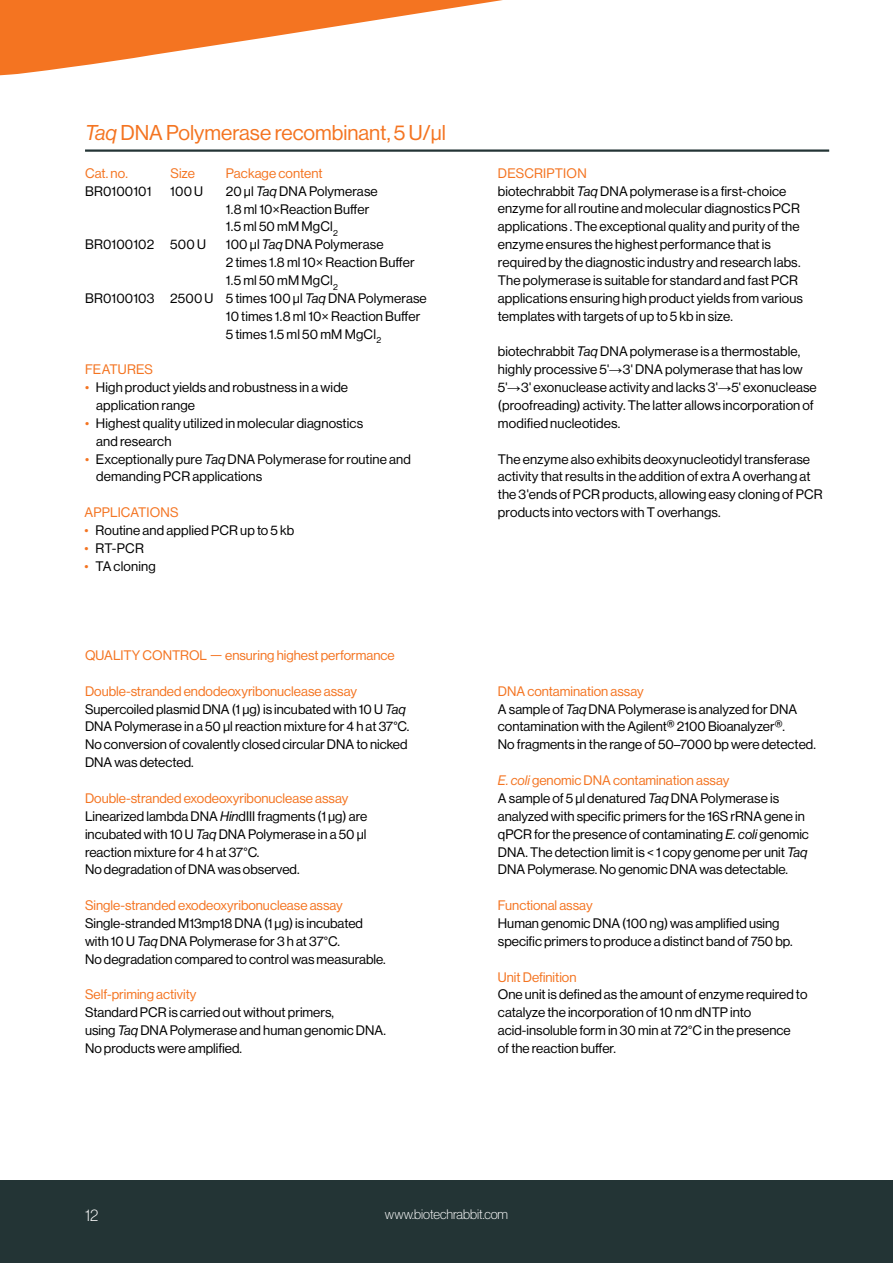
<style>
.page{position:relative;width:893px;height:1263px;background:#fff}
.page>*{position:absolute;margin:0;border:0;box-sizing:border-box;transform-origin:0 0}
.t1{font:21px "N Haas Grotesk DS Pro 55 Rg";color:#f47421}
.t2{font:16.5px "N Haas Grotesk DS Pro 35 X Lt";color:#fff}
.t3{font:13.5px/17.9px "N Haas Grotesk DS Pro 55 Rg";color:#000}
.t4{font:13.5px "N Haas Grotesk DS Pro 55 Rg";color:#f47421}
.t5{font:13.5px "N Haas Grotesk DS Pro 35 X Lt";color:#fff}
.s1{font-family:"N Haas Grotesk DS Pro 56 It"}
.s2{color:#f47421}
.s3{font-family:"Arial"}
.s4{font-size:14.85px}
.s5{font-family:"N Haas Grotesk DS Pro 56 It";color:#f47421}
</style>
<div class="page">
<hr style="left:85px;top:149px;width:744px;height:3px;background:#233435">
<div style="left:0;top:1180px;width:893px;height:83px;background:#233435"></div>
<svg style="left:0;top:0;width:503px;height:76px;fill:#f47421"></svg>
<h1 class="t1" style="left:85px;top:121px;width:362px"><span class="s1">Taq</span> DNA Polymerase recombinant, 5 U/µl</h1>
<p class="t4" style="left:85px;top:165px;width:44px">Cat. no.</p>
<p class="t4" style="left:170px;top:165px;width:26px">Size</p>
<p class="t4" style="left:226px;top:165px;width:98px">Package content</p>
<p class="t3" style="left:85px;top:182px;width:68px">BR0100101</p>
<p class="t3" style="left:85px;top:236px;width:71px">BR0100102</p>
<p class="t3" style="left:85px;top:289px;width:71px">BR0100103</p>
<p class="t3" style="left:170px;top:182px;width:34px">100 U</p>
<p class="t3" style="left:170px;top:236px;width:37px">500 U</p>
<p class="t3" style="left:170px;top:289px;width:45px">2500 U</p>
<p class="t3" style="left:226px;top:182px;width:202px">20 µl <span class="s1">Taq</span> DNA Polymerase<br>1.8 ml 10×Reaction Buffer<br>1.5 ml 50 mM MgCl<sub>2<br></sub>100 µl <span class="s1">Taq</span> DNA Polymerase<br>2 times 1.8 ml 10× Reaction Buffer<br>1.5 ml 50 mM MgCl<sub>2<br></sub>5 times 100 µl <span class="s1">Taq</span> DNA Polymerase<br>10 times 1.8 ml 10× Reaction Buffer<br>5 times 1.5 ml 50 mM MgCl<sub>2</sub></p>
<p class="t4" style="left:85px;top:362px;width:69px">FEATURES</p>
<p class="t3" style="left:96px;top:378px;width:254px;text-indent:-11px"><span class="s2">•</span> High product yields and robustness in a wide application range</p>
<p class="t3" style="left:96px;top:414px;width:269px;text-indent:-11px"><span class="s2">•</span> Highest quality utilized in molecular diagnostics and research</p>
<p class="t3" style="left:96px;top:450px;width:316px;text-indent:-11px"><span class="s2">•</span> Exceptionally pure <span class="s1">Taq</span> DNA Polymerase for routine and demanding PCR applications</p>
<p class="t4" style="left:85px;top:505px;width:96px">APPLICATIONS</p>
<p class="t3" style="left:85px;top:521px;width:211px"><span class="s2">•</span> Routine and applied PCR up to 5 kb</p>
<p class="t3" style="left:85px;top:539px;width:61px"><span class="s2">•</span> RT-PCR</p>
<p class="t3" style="left:85px;top:557px;width:73px"><span class="s2">•</span> TA cloning</p>
<p class="t4" style="left:85px;top:648px;width:311px">QUALITY CONTROL — ensuring highest performance</p>
<p class="t3" style="left:85px;top:682px;width:326px"><span class="s2">Double-stranded endodeoxyribonuclease assay </span>Supercoiled plasmid DNA (1 μg) is incubated with 10 U <span class="s1">Taq </span>DNA Polymerase in a 50 µl reaction mixture for 4 h at 37°C.<br>No conversion of covalently closed circular DNA to nicked DNA was detected.</p>
<p class="t3" style="left:85px;top:789px;width:284px"><span class="s2">Double-stranded exodeoxyribonuclease assay </span>Linearized lambda DNA <span class="s1">Hin</span>dIII fragments (1 μg) are incubated with 10 U <span class="s1">Taq</span> DNA Polymerase in a 50 µl reaction mixture for 4 h at 37°C.<br>No degradation of DNA was observed.</p>
<p class="t4" style="left:85px;top:898px;width:259px">Single-stranded exodeoxyribonuclease assay</p>
<p class="t3" style="left:85px;top:914px;width:302px">Single-stranded M13mp18 DNA (1 µg) is incubated with 10 U <span class="s1">Taq</span> DNA Polymerase for 3 h at 37°C.<br>No degradation compared to control was measurable.</p>
<p class="t4" style="left:85px;top:987px;width:113px">Self-priming activity</p>
<p class="t3" style="left:85px;top:1004px;width:302px">Standard PCR is carried out without primers,<br>using <span class="s1">Taq</span> DNA Polymerase and human genomic DNA.<br>No products were amplified.</p>
<p class="t3" style="left:498px;top:164px;width:307px"><span class="s2">DESCRIPTION<br></span>biotechrabbit <span class="s1">Taq</span> DNA polymerase is a first-choice enzyme for all routine and molecular diagnostics PCR applications . The exceptional quality and purity of the enzyme ensures the highest performance that is required by the diagnostic industry and research labs.<br>The polymerase is suitable for standard and fast PCR applications ensuring high product yields from various templates with targets of up to 5 kb in size.</p>
<p class="t3" style="left:498px;top:343px;width:320px">biotechrabbit <span class="s1">Taq</span> DNA polymerase is a thermostable, highly processive 5'<span class="s3">→</span>3' DNA polymerase that has low 5'<span class="s3">→</span>3' exonuclease activity and lacks 3'<span class="s3">→</span>5' exonuclease (proofreading) activity. The latter allows incorporation of modified nucleotides.</p>
<p class="t3" style="left:498px;top:450px;width:326px">The enzyme also exhibits deoxynucleotidyl transferase activity that results in the addition of extra A overhang at the 3'ends of PCR products, allowing easy cloning of PCR products into vectors with T overhangs.</p>
<p class="t3" style="left:498px;top:682px;width:319px"><span class="s2">DNA contamination assay<br></span>A sample of <span class="s1">Taq</span> DNA Polymerase is analyzed for DNA contamination with the Agilent<span class="s4">®</span> 2100 Bioanalyzer<span class="s4">®</span>.<br>No fragments in the range of 50–7000 bp were detected.</p>
<p class="t3" style="left:498px;top:771px;width:313px"><span class="s5">E. coli</span> <span class="s2">genomic DNA contamination assay<br></span>A sample of 5 µl denatured <span class="s1">Taq</span> DNA Polymerase is analyzed with specific primers for the 16S rRNA gene in qPCR for the presence of contaminating <span class="s1">E. coli</span> genomic DNA. The detection limit is &lt; 1 copy genome per unit <span class="s1">Taq </span>DNA Polymerase. No genomic DNA was detectable.</p>
<p class="t4" style="left:498px;top:898px;width:96px">Functional assay</p>
<p class="t3" style="left:498px;top:914px;width:296px">Human genomic DNA (100 ng) was amplified using specific primers to produce a distinct band of 750 bp.</p>
<p class="t4" style="left:498px;top:969px;width:80px">Unit Definition</p>
<p class="t3" style="left:498px;top:986px;width:311px">One unit is defined as the amount of enzyme required to catalyze the incorporation of 10 nm dNTP into acid-insoluble form in 30 min at 72°C in the presence<br>of the reaction buffer.</p>
<p class="t2" style="left:85px;top:1205px;width:15px">12</p>
<p class="t5" style="left:385px;top:1207px;width:125px">www.biotechrabbit.com</p>
</div>
